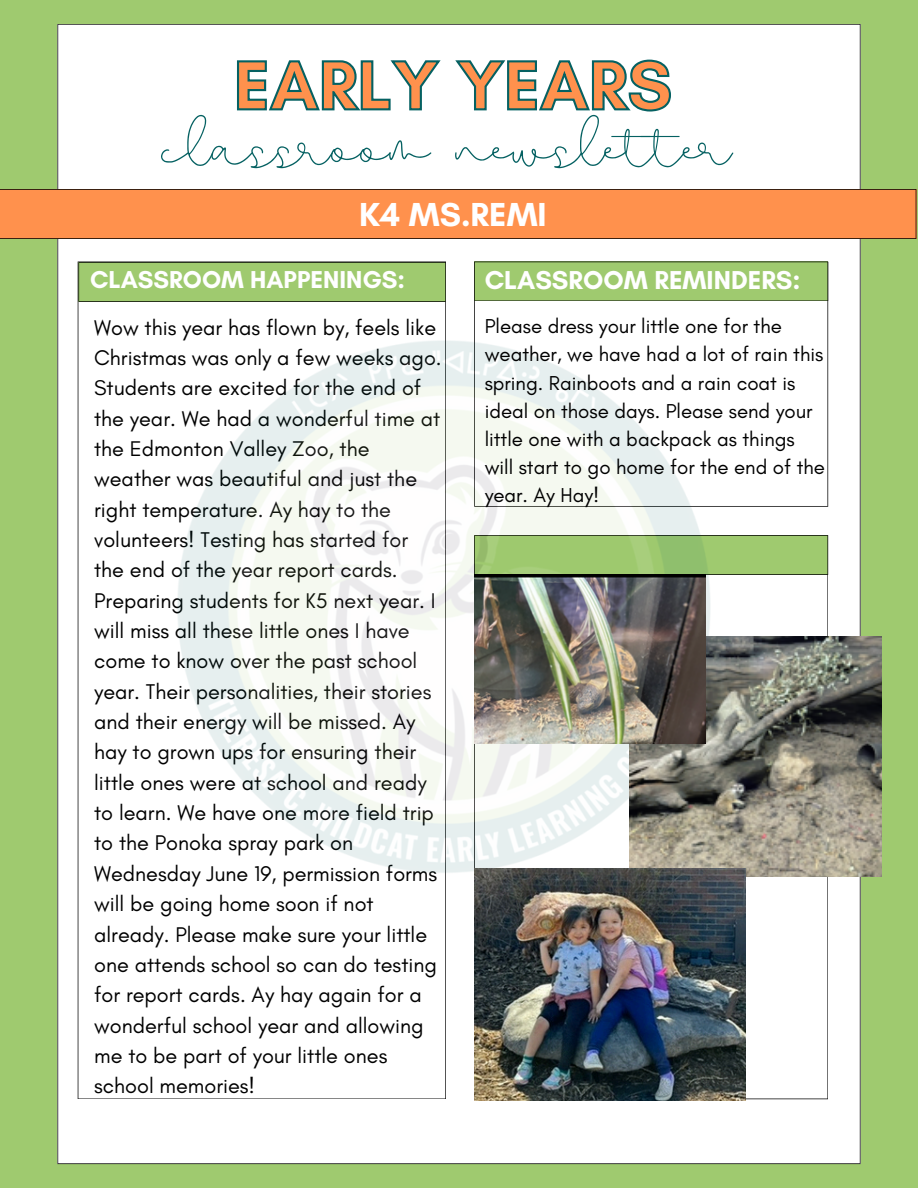
<style>
.page{position:relative;width:918px;height:1188px;background:#9fca6f}
.page>*{position:absolute;margin:0;border:0;box-sizing:border-box;transform-origin:0 0}
.t1{font:700 70.5px "Glacial Indifference";color:#ff914d}
.t2{font:56.4px "Beautiful";color:#056162}
.t3{font:700 33.9px "Glacial Indifference";color:#fff}
.t4{font:700 26.4px "Glacial Indifference";color:#fff}
.t5{font:700 24.9px "Glacial Indifference";color:#fff}
.t6{font:21.6px/30.3px "Glacial Indifference";color:#000}
.t7{font:20.55px/28px "Glacial Indifference";color:#000}
</style>
<div class="page">
<div style="left:57px;top:24px;width:804px;height:1140px;background:#fff"></div>
<div style="left:0;top:189px;width:916px;height:50px;background:#ff914d"></div>
<div style="left:78px;top:302px;width:368px;height:797px;background:#fff"></div>
<div style="left:474px;top:301px;width:354px;height:206px;background:#fff"></div>
<div style="left:716px;top:575px;width:112px;height:524px;background:#fff"></div>
<svg style="left:78px;top:262px;width:368px;height:40px"></svg>
<svg style="left:474px;top:262px;width:354px;height:39px"></svg>
<svg style="left:716px;top:535px;width:112px;height:40px"></svg>
<img style="left:168px;top:325px;width:548px;height:557px">
<img style="left:629px;top:637px;width:252px;height:239px">
<img style="left:474px;top:575px;width:232px;height:169px">
<img style="left:474px;top:869px;width:271px;height:232px">
<svg style="left:236px;top:58px;width:436px;height:55px;background:#cfe0e1"></svg>
<h1 class="t1" style="left:234px;top:42px;width:440px">EARLY YEARS</h1>
<p class="t2" style="left:161px;top:115px;width:572px">classroom newsletter</p>
<p class="t3" style="left:359px;top:193px;width:189px">K4 MS.REMI</p>
<h3 class="t5" style="left:90px;top:265px;width:317px">CLASSROOM HAPPENINGS:</h3>
<h2 class="t6" style="left:94px;top:312px;width:349px">Wow this year has flown by, feels like Christmas was only a few weeks ago.<br>Students are excited for the end of the year. We had a wonderful time at the Edmonton Valley Zoo, the weather was beautiful and just the right temperature. Ay hay to the volunteers! Testing has started for the end of the year report cards.<br>Preparing students for K5 next year. I will miss all these little ones I have come to know over the past school year. Their personalities, their stories and their energy will be missed. Ay hay to grown ups for ensuring their little ones were at school and ready to learn. We have one more field trip to the Ponoka spray park on Wednesday June 19, permission forms will be going home soon if not already. Please make sure your little one attends school so can do testing for report cards. Ay hay again for a wonderful school year and allowing me to be part of your little ones school memories!</h2>
<p class="t4" style="left:485px;top:264px;width:317px">CLASSROOM REMINDERS:</p>
<h4 class="t7" style="left:485px;top:312px;width:342px">Please dress your little one for the weather, we have had a lot of rain this spring. Rainboots and a rain coat is ideal on those days. Please send your little one with a backpack as things will start to go home for the end of the year. Ay Hay!</h4>
</div>
